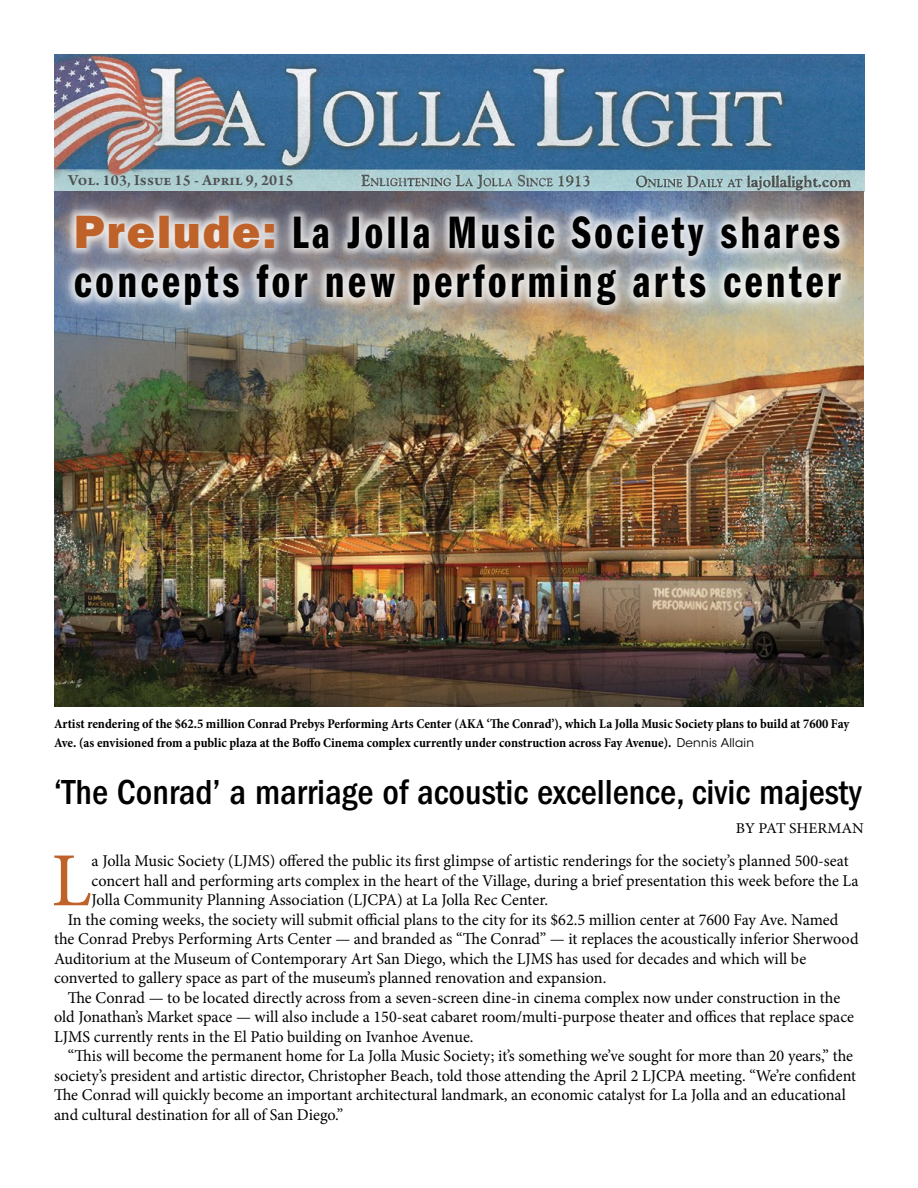
<style>
.page{position:relative;width:918px;height:1188px;background:#fff}
.page>*{position:absolute;margin:0;border:0;box-sizing:border-box;transform-origin:0 0}
.t1{font:76.5px "Minion Pro";color:#bf6229}
.t2{font:47.1px/49.5px "ITC Franklin Gothic Std Dm Cp";letter-spacing:.08em;color:#000}
.t3{font:500 condensed 36px "ITC Franklin Gothic Std";color:#000}
.t4{font:16.5px "Minion Pro";color:#000}
.t5{font:600 16.2px "Arno Pro";letter-spacing:.01em;color:#4d4d4f}
.t6{font:15px "Minion Pro";color:#000;scale:1.05 1}
.t7{font:700 condensed 13.5px/19.5px "Minion Pro";color:#000}
.s1{font-family:"ITC Franklin Gothic Std Hvy";color:#bf6229}
.s2{font-family:"ITC Avant Garde Std";font-weight:400;font-stretch:normal;font-size:12px}
</style>
<div class="page">
<img style="left:54px;top:54px;width:810px;height:652px">
<svg style="left:56px;top:197px;width:804px;height:127px;background:#858587"></svg>
<svg style="left:68px;top:209px;width:780px;height:104px;background:#bebec1"></svg>
<p class="t5" style="left:68px;top:171px;width:227px">Vol. 103, Issue 15 - April 9, 2015</p>
<h2 class="t2" style="left:74px;top:208px;width:768px"><span class="s1">Prelude:</span> La Jolla Music Society shares concepts for new performing arts center</h2>
<p class="t7" style="left:54px;top:714px;width:797px">Artist rendering of the $62.5 million Conrad Prebys Performing Arts Center (AKA ‘The Conrad’), which La Jolla Music Society plans to build at 7600 Fay<br>Ave. (as envisioned from a public plaza at the Boffo Cinema complex currently under construction across Fay Avenue). <span class="s2">Dennis Allain</span></p>
<h3 class="t3" style="left:54px;top:772px;width:809px">‘The Conrad’ a marriage of acoustic excellence, civic majesty</h3>
<p class="t6" style="left:736px;top:818px;width:124px">BY PAT SHERMAN</p>
<h1 class="t1" style="left:51px;top:830px;width:42px">L</h1>
<p class="t4" style="left:92px;top:850px;width:759px">a Jolla Music Society (LJMS) offered the public its first glimpse of artistic renderings for the society’s planned 500-seat</p>
<p class="t4" style="left:92px;top:869px;width:769px">concert hall and performing arts complex in the heart of the Village, during a brief presentation this week before the La</p>
<p class="t4" style="left:92px;top:889px;width:458px">Jolla Community Planning Association (LJCPA) at La Jolla Rec Center.</p>
<p class="t4" style="left:68px;top:908px;width:772px">In the coming weeks, the society will submit official plans to the city for its $62.5 million center at 7600 Fay Ave. Named</p>
<p class="t4" style="left:54px;top:928px;width:806px">the Conrad Prebys Performing Arts Center — and branded as “The Conrad” — it replaces the acoustically inferior Sherwood</p>
<p class="t4" style="left:54px;top:947px;width:754px">Auditorium at the Museum of Contemporary Art San Diego, which the LJMS has used for decades and which will be</p>
<p class="t4" style="left:54px;top:967px;width:554px">converted to gallery space as part of the museum’s planned renovation and expansion.</p>
<p class="t4" style="left:68px;top:986px;width:774px">The Conrad — to be located directly across from a seven-screen dine-in cinema complex now under construction in the</p>
<p class="t4" style="left:54px;top:1006px;width:802px">old Jonathan’s Market space — will also include a 150-seat cabaret room/multi-purpose theater and offices that replace space</p>
<p class="t4" style="left:54px;top:1025px;width:421px">LJMS currently rents in the El Patio building on Ivanhoe Avenue.</p>
<p class="t4" style="left:68px;top:1045px;width:787px">“This will become the permanent home for La Jolla Music Society; it’s something we’ve sought for more than 20 years,” the</p>
<p class="t4" style="left:54px;top:1064px;width:804px">society’s president and artistic director, Christopher Beach, told those attending the April 2 LJCPA meeting. “We’re confident</p>
<p class="t4" style="left:54px;top:1084px;width:793px">The Conrad will quickly become an important architectural landmark, an economic catalyst for La Jolla and an educational</p>
<p class="t4" style="left:54px;top:1103px;width:291px">and cultural destination for all of San Diego.”</p>
</div>
